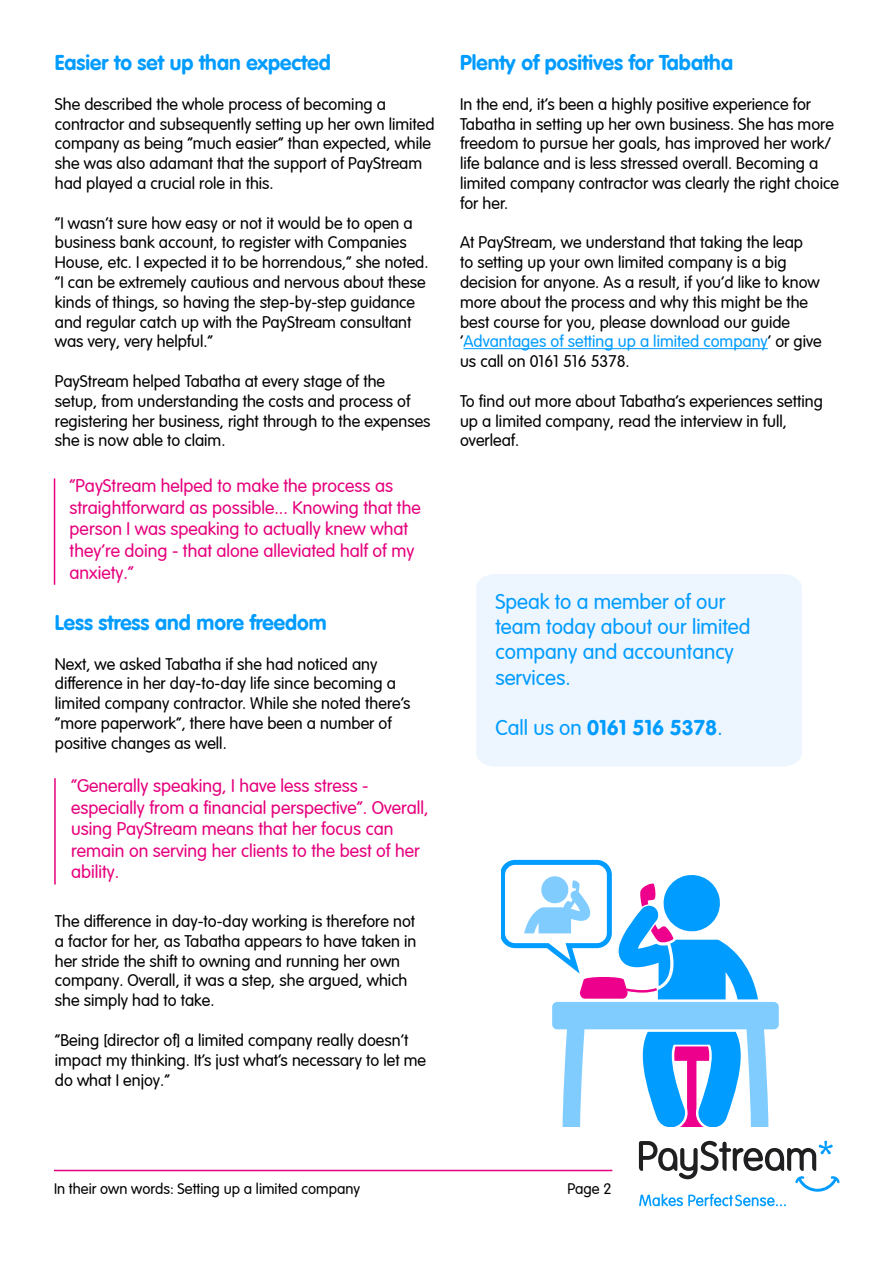
<style>
.page{position:relative;width:893px;height:1263px;background:#fff}
.page>*{position:absolute;margin:0;border:0;box-sizing:border-box;transform-origin:0 0}
.t1{font:700 21px "VAG Rounded LT Com";color:#009cff}
.t2{font:300 21px/25.2px "VAG Rounded LT Com";color:#009cff}
.t3{font:300 18px/21.6px "VAG Rounded LT Com";color:#e6007d}
.t4{font:300 16.5px/19.8px "VAG Rounded LT Com";color:#000}
.t5{font:300 15px "VAG Rounded LT Com";color:#000}
.s1{color:#009cff}
.s2{font-weight:300}
</style>
<div class="page">
<hr style="left:54px;top:1170px;width:558px;height:1px;background:#e6007d">
<svg style="left:639px;top:1141px;width:201px;height:65px"></svg>
<hr style="left:463px;top:348px;width:305px;height:1px;background:#009cff">
<hr style="left:54px;top:478px;width:1px;height:107px;background:#e6007d">
<hr style="left:54px;top:778px;width:2px;height:106px;background:#e6007d">
<svg style="left:501px;top:860px;width:278px;height:267px"></svg>
<div style="left:476px;top:574px;width:326px;height:192px;background:#edf5ff"></div>
<p class="t1" style="left:55px;top:50px;width:277px">Easier to set up than expected</p>
<p class="t4" style="left:55px;top:95px;width:381px">She described the whole process of becoming a contractor and subsequently setting up her own limited company as being “much easier” than expected, while she was also adamant that the support of PayStream had played a crucial role in this.</p>
<p class="t4" style="left:55px;top:213px;width:375px">“I wasn’t sure how easy or not it would be to open a business bank account, to register with Companies House, etc. I expected it to be horrendous,” she noted. “I can be extremely cautious and nervous about these kinds of things, so having the step-by-step guidance and regular catch up with the PayStream consultant was very, very helpful.”</p>
<p class="t4" style="left:55px;top:372px;width:377px">PayStream helped Tabatha at every stage of the setup, from understanding the costs and process of registering her business, right through to the expenses she is now able to claim.</p>
<p class="t3" style="left:70px;top:476px;width:353px">“PayStream helped to make the process as straightforward as possible... Knowing that the person I was speaking to actually knew what they’re doing - that alone alleviated half of my anxiety.”</p>
<p class="t1" style="left:55px;top:609px;width:273px">Less stress and more freedom</p>
<p class="t4" style="left:55px;top:654px;width:357px">Next, we asked Tabatha if she had noticed any difference in her day-to-day life since becoming a limited company contractor. While she noted there’s “more paperwork”, there have been a number of positive changes as well.</p>
<p class="t3" style="left:71px;top:775px;width:359px">“Generally speaking, I have less stress - especially from a financial perspective”. Overall, using PayStream means that her focus can remain on serving her clients to the best of her ability.</p>
<p class="t4" style="left:55px;top:912px;width:363px">The difference in day-to-day working is therefore not a factor for her, as Tabatha appears to have taken in her stride the shift to owning and running her own company. Overall, it was a step, she argued, which she simply had to take.</p>
<p class="t4" style="left:55px;top:1031px;width:373px">“Being [director of] a limited company really doesn’t impact my thinking. It’s just what’s necessary to let me do what I enjoy.”</p>
<p class="t1" style="left:460px;top:50px;width:274px">Plenty of positives for Tabatha</p>
<p class="t4" style="left:460px;top:95px;width:380px">In the end, it’s been a highly positive experience for Tabatha in setting up her own business. She has more freedom to pursue her goals, has improved her work/ life balance and is less stressed overall. Becoming a limited company contractor was clearly the right choice for her.</p>
<p class="t4" style="left:460px;top:233px;width:363px">At PayStream, we understand that taking the leap<br>to setting up your own limited company is a big decision for anyone. As a result, if you’d like to know more about the process and why this might be the best course for you, please download our guide ‘<span class="s1">Advantages of setting up a limited company</span>’ or give us call on 0161 516 5378.</p>
<p class="t4" style="left:460px;top:392px;width:364px">To find out more about Tabatha’s experiences setting up a limited company, read the interview in full, overleaf.</p>
<p class="t2" style="left:495px;top:590px;width:257px">Speak to a member of our team today about our limited company and accountancy services.</p>
<p class="t1" style="left:495px;top:714px;width:229px"><span class="s2">Call us on</span> 0161 516 5378<span class="s2">.</span></p>
<p class="t5" style="left:54px;top:1180px;width:308px">In their own words: Setting up a limited company</p>
<p class="t5" style="left:567px;top:1180px;width:46px">Page 2</p>
</div>
